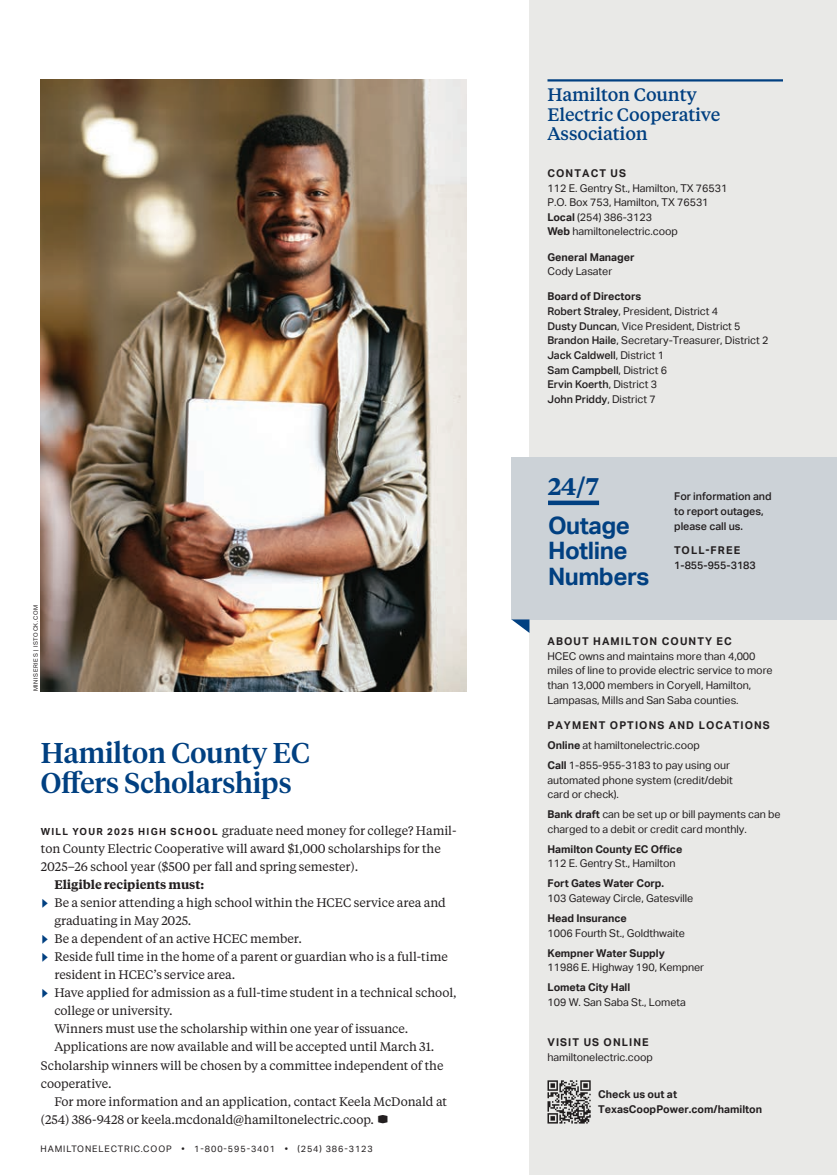
<style>
.page{position:relative;width:837px;height:1175px;background:#fff}
.page>*{position:absolute;margin:0;border:0;box-sizing:border-box;transform-origin:0 0}
.t1{font:500 28.5px/30px "Tiempos Headline";color:#014081}
.t2{font:700 24px/25.5px "Aktiv Grotesk";letter-spacing:-.02em;color:#014081}
.t3{font:600 24px "Tiempos Text";color:#014081}
.t4{font:500 18px/19.5px "Tiempos Text";letter-spacing:-.01em;color:#014081}
.t5{font:12.3px/18px "Tiempos Text";letter-spacing:-.005em;color:#231f20}
.t6{font:600 12.3px "Tiempos Text";letter-spacing:-.005em;color:#231f20}
.t7{font:10.8px/14.7px "Aktiv Grotesk";letter-spacing:-.005em;color:#231f20}
.t8{font:700 10.8px/14.5px "Aktiv Grotesk";letter-spacing:-.005em;color:#231f20}
.t9{font:500 10.8px/15px "Aktiv Grotesk";letter-spacing:-.005em;color:#231f20}
.t10{font:700 10.8px "Aktiv Grotesk";letter-spacing:.1em;color:#231f20}
.t11{font:9px "Aktiv Grotesk";letter-spacing:.1em;color:#231f20}
.t12{font:6px "Aktiv Grotesk";letter-spacing:.1em;color:#231f20}
.s1{font-family:"Aktiv Grotesk";font-weight:700;font-size:9.75px}
.s2{font-family:"TCP Logo Font";font-size:13.8px}
.s3{font-weight:700}
.s4{font-weight:500}
</style>
<div class="page">
<div style="left:530px;top:0;width:307px;height:1174px;background:#e9e9e7"></div>
<hr style="left:548px;top:79px;width:235px;height:2px;background:#014081">
<svg style="left:548px;top:1080px;width:43px;height:43px"></svg>
<div style="left:511px;top:457px;width:326px;height:162px;background:#ccd2d7"></div>
<div style="left:548px;top:500px;width:51px;height:5px;background:#014081"></div>
<svg style="left:512px;top:619px;width:18px;height:14px"></svg>
<img style="left:40px;top:79px;width:426px;height:612px">
<p class="t12" style="left:32px;top:691px;width:88px;rotate:-90deg">MINISERIES | ISTOCK.COM</p>
<h1 class="t1" style="left:41px;top:736px;width:270px">Hamilton County EC<br>Offers Scholarships</h1>
<p class="t5" style="left:41px;top:821px;width:417px"><span class="s1">WILL YOUR 2025 HIGH SCHOOL</span> graduate need money for college? Hamil&shy;ton County Electric Cooperative will award $1,000 scholarships for the<br>2025–26 school year ($500 per fall and spring semester).</p>
<p class="t6" style="left:54px;top:876px;width:151px">Eligible recipients must:</p>
<p class="t5" style="left:54px;top:893px;width:393px">Be a senior attending a high school within the HCEC service area and</p>
<p class="t5" style="left:54px;top:911px;width:139px">graduating in May 2025.</p>
<p class="t5" style="left:54px;top:929px;width:249px">Be a dependent of an active HCEC member.</p>
<p class="t5" style="left:54px;top:947px;width:395px">Reside full time in the home of a parent or guardian who is a full-time</p>
<p class="t5" style="left:54px;top:965px;width:182px">resident in HCEC’s service area.</p>
<p class="t5" style="left:54px;top:983px;width:404px">Have applied for admission as a full-time student in a technical school,</p>
<p class="t5" style="left:54px;top:1001px;width:120px">college or university.</p>
<p class="t5" style="left:54px;top:1019px;width:355px">Winners must use the scholarship within one year of issuance.</p>
<p class="t5" style="left:54px;top:1037px;width:382px">Applications are now available and will be accepted until March 31.</p>
<p class="t5" style="left:41px;top:1055px;width:404px">Scholarship winners will be chosen by a committee independent of the</p>
<p class="t5" style="left:41px;top:1073px;width:72px">cooperative.</p>
<p class="t5" style="left:54px;top:1091px;width:394px">For more information and an application, contact Keela McDonald at</p>
<p class="t5" style="left:41px;top:1109px;width:350px">(254) 386-9428 or keela.mcdonald@hamiltonelectric.coop. <span class="s2">D</span></p>
<p class="t11" style="left:40px;top:1143px;width:334px">HAMILTONELECTRIC.COOP • 1-800-595-3401 • (254) 386-3123</p>
<h3 class="t4" style="left:548px;top:84px;width:174px">Hamilton County<br>Electric Cooperative<br>Association</h3>
<p class="t10" style="left:548px;top:167px;width:80px">CONTACT US</p>
<p class="t7" style="left:548px;top:180px;width:181px">112 E. Gentry St., Hamilton, TX 76531<br>P.O. Box 753, Hamilton, TX 76531<br><span class="s3">Local</span> (254) 386-3123<br><span class="s3">Web</span> hamiltonelectric.coop</p>
<p class="t8" style="left:548px;top:250px;width:89px">General Manager</p>
<p class="t7" style="left:548px;top:264px;width:66px">Cody Lasater</p>
<p class="t7" style="left:548px;top:289px;width:223px"><span class="s3">Board of Directors<br></span><span class="s4">Robert Straley</span>, President, District 4<br><span class="s4">Dusty Duncan</span>, Vice President, District 5<br><span class="s4">Brandon Haile</span>, Secretary-Treasurer, District 2<br><span class="s4">Jack Caldwell</span>, District 1<br><span class="s4">Sam Campbell</span>, District 6<br><span class="s4">Ervin Koerth</span>, District 3<br><span class="s4">John Priddy</span>, District 7</p>
<h2 class="t3" style="left:548px;top:469px;width:52px">24/7</h2>
<h2 class="t2" style="left:548px;top:512px;width:103px">Outage<br>Hotline<br>Numbers</h2>
<p class="t9" style="left:674px;top:489px;width:99px">For information and to report outages, please call us.</p>
<p class="t10" style="left:674px;top:544px;width:67px">TOLL-FREE</p>
<p class="t9" style="left:674px;top:558px;width:83px">1-855-955-3183</p>
<p class="t10" style="left:548px;top:635px;width:186px">ABOUT HAMILTON COUNTY EC</p>
<p class="t7" style="left:548px;top:648px;width:227px">HCEC owns and maintains more than 4,000 miles of line to provide electric service to more than 13,000 members in Coryell, Hamilton, Lampasas, Mills and San Saba counties.</p>
<p class="t7" style="left:548px;top:715px;width:224px;line-height:20px"><span class="s3">PAYMENT OPTIONS AND LOCATIONS<br>Online</span> at hamiltonelectric.coop<br><span class="s3">Call</span> 1-855-955-3183 to pay using our</p>
<p class="t7" style="left:548px;top:772px;width:187px">automated phone system (credit/debit card or check).</p>
<p class="t7" style="left:548px;top:807px;width:235px"><span class="s3">Bank draft</span> can be set up or bill payments can be charged to a debit or credit card monthly.</p>
<p class="t8" style="left:548px;top:841px;width:136px">Hamilton County EC Office</p>
<p class="t7" style="left:548px;top:856px;width:130px">112 E. Gentry St., Hamilton</p>
<p class="t8" style="left:548px;top:876px;width:118px">Fort Gates Water Corp.</p>
<p class="t7" style="left:548px;top:891px;width:147px">103 Gateway Circle, Gatesville</p>
<p class="t8" style="left:548px;top:911px;width:81px">Head Insurance</p>
<p class="t7" style="left:548px;top:925px;width:139px">1006 Fourth St., Goldthwaite</p>
<p class="t8" style="left:548px;top:945px;width:119px">Kempner Water Supply</p>
<p class="t7" style="left:548px;top:960px;width:158px">11986 E. Highway 190, Kempner</p>
<p class="t8" style="left:548px;top:980px;width:84px">Lometa City Hall</p>
<p class="t7" style="left:548px;top:995px;width:140px">109 W. San Saba St., Lometa</p>
<p class="t10" style="left:548px;top:1036px;width:103px">VISIT US ONLINE</p>
<p class="t7" style="left:548px;top:1049px;width:107px">hamiltonelectric.coop</p>
<p class="t8" style="left:598px;top:1087px;width:166px">Check us out at<br>TexasCoopPower.com/hamilton</p>
</div>
